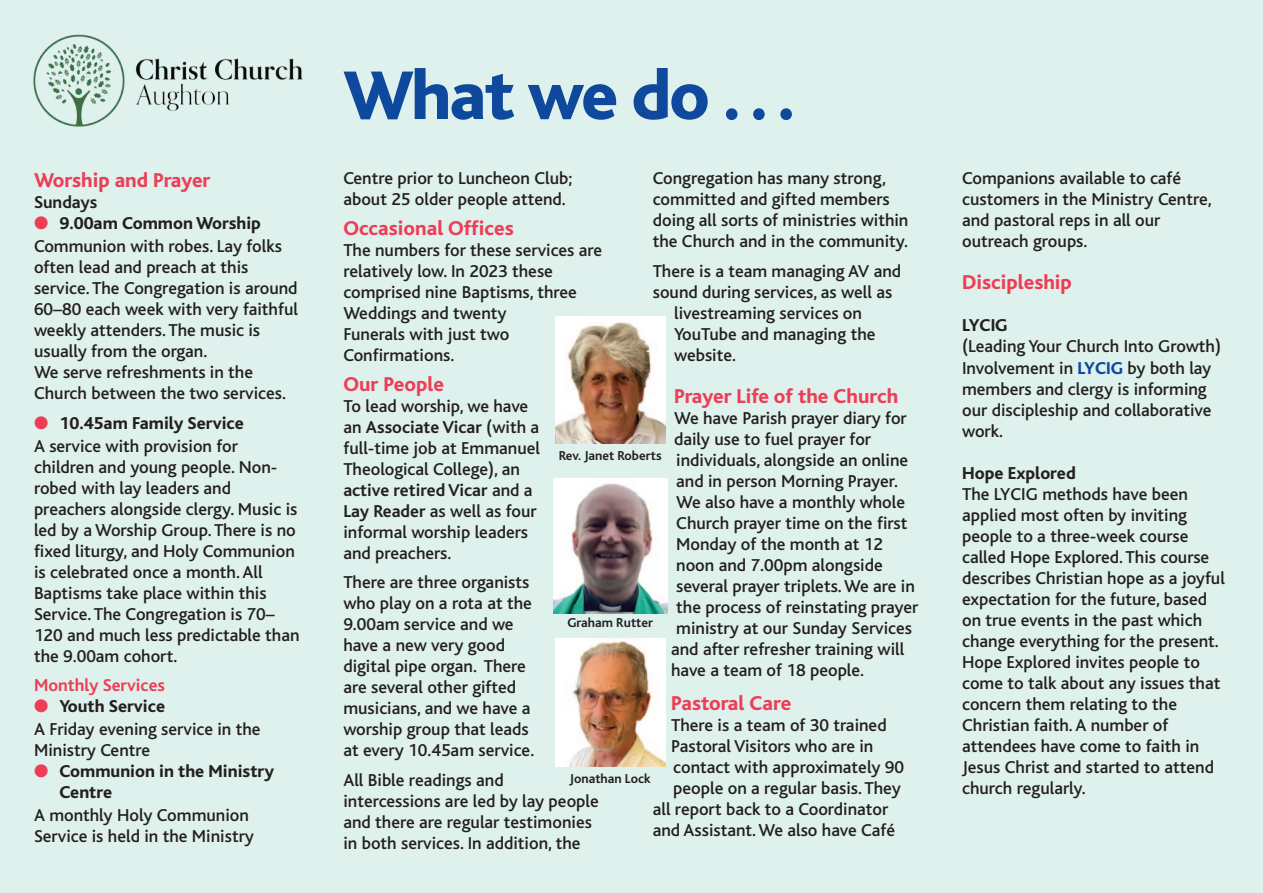
<style>
.page{position:relative;width:1263px;height:893px;background:#def1ec}
.page>*{position:absolute;margin:0;border:0;box-sizing:border-box;transform-origin:0 0}
.t1{font:800 72px "Bliss";letter-spacing:-.025em;color:#0f499d}
.t2{font:800 21px "Bliss";color:#ee3d56}
.t3{font:500 18px/21px "Bliss";color:#231f20}
.t4{font:800 18px/21px "Bliss";color:#231f20}
.t5{font:700 18px "Bliss";color:#ee3d56}
.t6{font:700 18px "Bliss";color:#231f20}
.t7{font:700 13.5px "Bliss";color:#231f20}
.s1{color:#ee3d56}
.s2{font-weight:800}
.s3{font-weight:700}
.s4{font-weight:800;color:#0f499d}
</style>
<div class="page">
<img style="left:33px;top:34px;width:270px;height:93px">
<img style="left:555px;top:316px;width:110px;height:128px">
<img style="left:553px;top:478px;width:114px;height:136px">
<img style="left:555px;top:638px;width:110px;height:129px">
<p class="t2" style="left:34px;top:172px;width:178px">Worship and Prayer</p>
<p class="t6" style="left:34px;top:195px;width:65px">Sundays</p>
<p class="t3" style="left:34px;top:212px;width:249px;line-height:23.1px"><span class="s1">●</span> <span class="s2">9.00am Common Worship<br></span>Communion with robes. Lay folks</p>
<p class="t3" style="left:34px;top:258px;width:266px">often lead and preach at this service. The Congregation is around<br>60–80 each week with very faithful weekly attenders. The music is usually from the organ.<br>We serve refreshments in the<br>Church between the two services.</p>
<p class="t3" style="left:34px;top:412px;width:211px;line-height:23.1px"><span class="s1">●</span> <span class="s2">10.45am Family Service<br></span>A service with provision for</p>
<p class="t3" style="left:34px;top:457px;width:267px">children and young people. Non&shy;robed with lay leaders and preachers alongside clergy. Music is led by a Worship Group. There is no fixed liturgy, and Holy Communion is celebrated once a month. All<br>Baptisms take place within this<br>Service. The Congregation is 70–<br>120 and much less predictable than the 9.00am cohort.</p>
<p class="t5" style="left:34px;top:678px;width:133px">Monthly Services</p>
<p class="t3" style="left:34px;top:696px;width:228px;line-height:23.1px"><span class="s1">●</span> <span class="s2">Youth Service<br></span>A Friday evening service in the</p>
<p class="t3" style="left:34px;top:741px;width:118px">Ministry Centre</p>
<p class="t4" style="left:60px;top:762px;width:216px;text-indent:-26px"><span class="s1">●</span> Communion in the Ministry<br>Centre</p>
<p class="t3" style="left:34px;top:806px;width:222px">A monthly Holy Communion<br>Service is held in the Ministry</p>
<h1 class="t1" style="left:343px;top:67px;width:454px">What we do . . .</h1>
<p class="t3" style="left:343px;top:169px;width:231px">Centre prior to Luncheon Club; about 25 older people attend.</p>
<p class="t2" style="left:343px;top:220px;width:172px">Occasional Offices</p>
<p class="t3" style="left:343px;top:241px;width:260px">The numbers for these services are relatively low. In 2023 these comprised nine Baptisms, three<br>Weddings and twenty<br>Funerals with just two<br>Confirmations.</p>
<p class="t2" style="left:343px;top:375px;width:102px">Our People</p>
<p class="t3" style="left:343px;top:396px;width:198px">To lead worship, we have an <span class="s3">Associate Vicar</span> (with a full-time job at Emmanuel<br>Theological College), an <span class="s3">active retired Vicar</span> and a<br><span class="s3">Lay Reader</span> as well as four informal worship leaders and preachers.</p>
<p class="t3" style="left:343px;top:573px;width:192px">There are three organists who play on a rota at the<br>9.00am service and we have a new very good digital pipe organ. There are several other gifted musicians, and we have a worship group that leads at every 10.45am service.</p>
<p class="t3" style="left:343px;top:770px;width:257px">All Bible readings and intercessions are led by lay people and there are regular testimonies in both services. In addition, the</p>
<p class="t3" style="left:653px;top:169px;width:257px">Congregation has many strong, committed and gifted members doing all sorts of ministries within the Church and in the community.</p>
<p class="t3" style="left:653px;top:262px;width:250px">There is a team managing AV and</p>
<p class="t3" style="left:653px;top:283px;width:241px">sound during services, as well as</p>
<p class="t3" style="left:674px;top:304px;width:189px">livestreaming services on</p>
<p class="t3" style="left:674px;top:325px;width:203px">YouTube and managing the</p>
<p class="t3" style="left:674px;top:346px;width:64px">website.</p>
<p class="t2" style="left:674px;top:388px;width:226px">Prayer Life of the Church</p>
<p class="t3" style="left:671px;top:409px;width:249px">We have Parish prayer diary for daily use to fuel prayer for individuals, alongside an online and in person Morning Prayer.<br>We also have a monthly whole<br>Church prayer time on the first<br>Monday of the month at 12 noon and 7.00pm alongside several prayer triplets. We are in the process of reinstating prayer ministry at our Sunday Services and after refresher training will have a team of 18 people.</p>
<p class="t2" style="left:671px;top:695px;width:122px">Pastoral Care</p>
<p class="t3" style="left:671px;top:715px;width:217px">There is a team of 30 trained</p>
<p class="t3" style="left:671px;top:736px;width:204px">Pastoral Visitors who are in</p>
<p class="t3" style="left:673px;top:757px;width:232px">contact with approximately 90</p>
<p class="t3" style="left:673px;top:778px;width:229px">people on a regular basis. They</p>
<p class="t3" style="left:653px;top:799px;width:237px">all report back to a Coordinator</p>
<p class="t3" style="left:653px;top:820px;width:244px">and Assistant. We also have Café</p>
<p class="t7" style="left:559px;top:450px;width:104px">Rev. Janet Roberts</p>
<p class="t7" style="left:567px;top:618px;width:87px">Graham Rutter</p>
<p class="t7" style="left:570px;top:773px;width:83px">Jonathan Lock</p>
<p class="t3" style="left:962px;top:169px;width:251px">Companions available to café customers in the Ministry Centre, and pastoral reps in all our outreach groups.</p>
<p class="t2" style="left:962px;top:274px;width:111px">Discipleship</p>
<p class="t4" style="left:962px;top:317px;width:47px">LYCIG</p>
<p class="t3" style="left:962px;top:337px;width:260px">(Leading Your Church Into Growth)<br>Involvement in <span class="s4">LYCIG</span> by both lay members and clergy is informing our discipleship and collaborative work.</p>
<p class="t4" style="left:962px;top:464px;width:115px">Hope Explored</p>
<p class="t3" style="left:962px;top:484px;width:264px">The LYCIG methods have been applied most often by inviting people to a three-week course called Hope Explored. This course describes Christian hope as a joyful expectation for the future, based on true events in the past which change everything for the present.<br>Hope Explored invites people to come to talk about any issues that concern them relating to the<br>Christian faith. A number of attendees have come to faith in<br>Jesus Christ and started to attend church regularly.</p>
</div>
